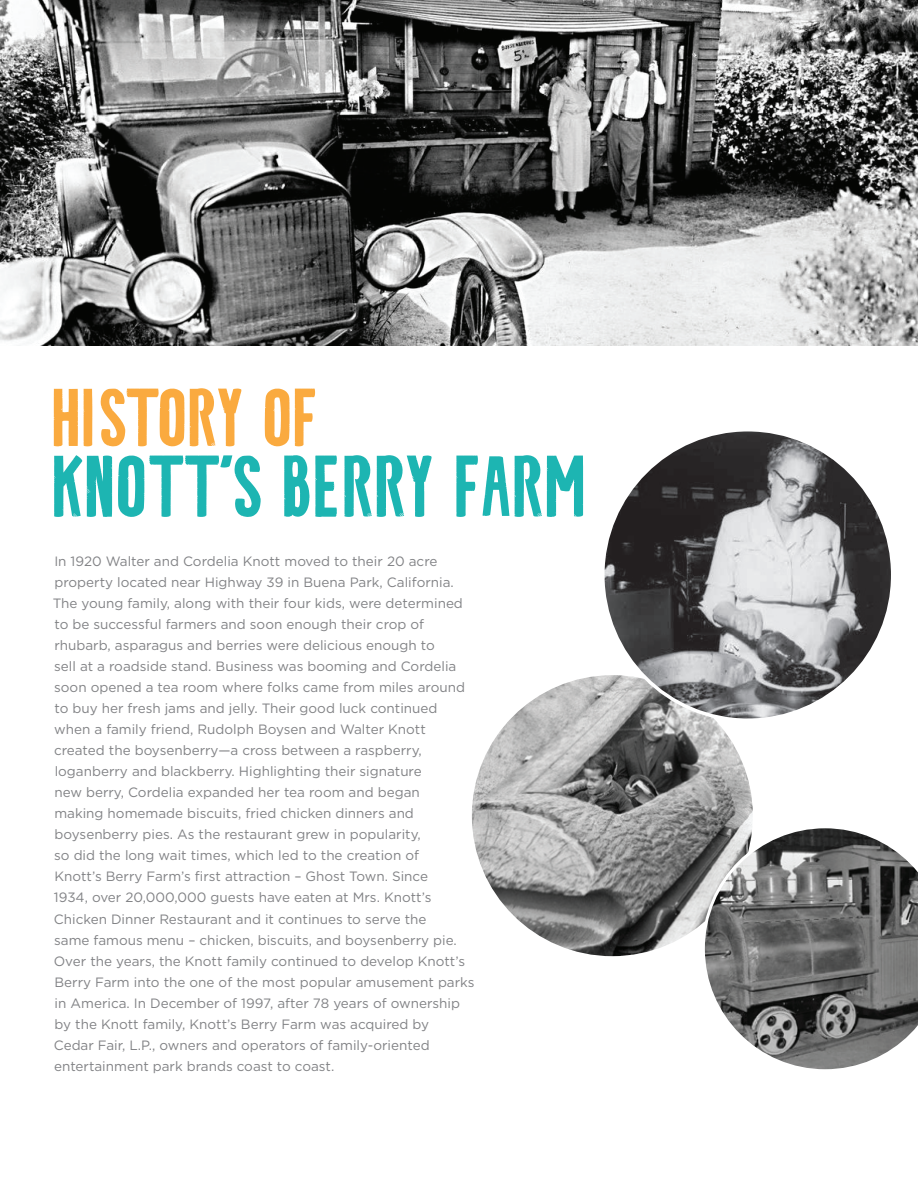
<style>
.page{position:relative;width:918px;height:1188px;background:#fff}
.page>*{position:absolute;margin:0;border:0;box-sizing:border-box;transform-origin:0 0}
.t1{font:76.5px "Cotte VMF";letter-spacing:.01em;color:#1db5b2}
.t2{font:72px "Cotte VMF";letter-spacing:.015em;color:#faaa3f}
.t3{font:13.5px/21px "Gotham";color:#818285}
</style>
<div class="page">
<img style="left:0;top:0;width:918px;height:346px">
<img style="left:470px;top:674px;width:284px;height:284px;border-radius:142px">
<img style="left:603px;top:430px;width:290px;height:290px;border-radius:145px">
<svg style="left:702px;top:825px;width:216px;height:245px;background:#818181"></svg>
<h2 class="t2" style="left:54px;top:387px;width:271px">HISTORY OF</h2>
<h1 class="t1" style="left:54px;top:454px;width:532px">KNOTT'S BERRY FARM</h1>
<p class="t3" style="left:53px;top:551px;width:423px">In 1920 Walter and Cordelia Knott moved to their 20 acre property located near Highway 39 in Buena Park, California.<br>The young family, along with their four kids, were determined to be successful farmers and soon enough their crop of rhubarb, asparagus and berries were delicious enough to<br>sell at a roadside stand. Business was booming and Cordelia soon opened a tea room where folks came from miles around to buy her fresh jams and jelly. Their good luck continued when a family friend, Rudolph Boysen and Walter Knott created the boysenberry—a cross between a raspberry, loganberry and blackberry. Highlighting their signature<br>new berry, Cordelia expanded her tea room and began<br>making homemade biscuits, fried chicken dinners and boysenberry pies. As the restaurant grew in popularity,<br>so did the long wait times, which led to the creation of<br>Knott’s Berry Farm’s first attraction – Ghost Town. Since<br>1934, over 20,000,000 guests have eaten at Mrs. Knott’s Chicken Dinner Restaurant and it continues to serve the<br>same famous menu – chicken, biscuits, and boysenberry pie.<br>Over the years, the Knott family continued to develop Knott’s Berry Farm into the one of the most popular amusement parks in America. In December of 1997, after 78 years of ownership by the Knott family, Knott’s Berry Farm was acquired by<br>Cedar Fair, L.P., owners and operators of family-oriented entertainment park brands coast to coast.</p>
</div>
